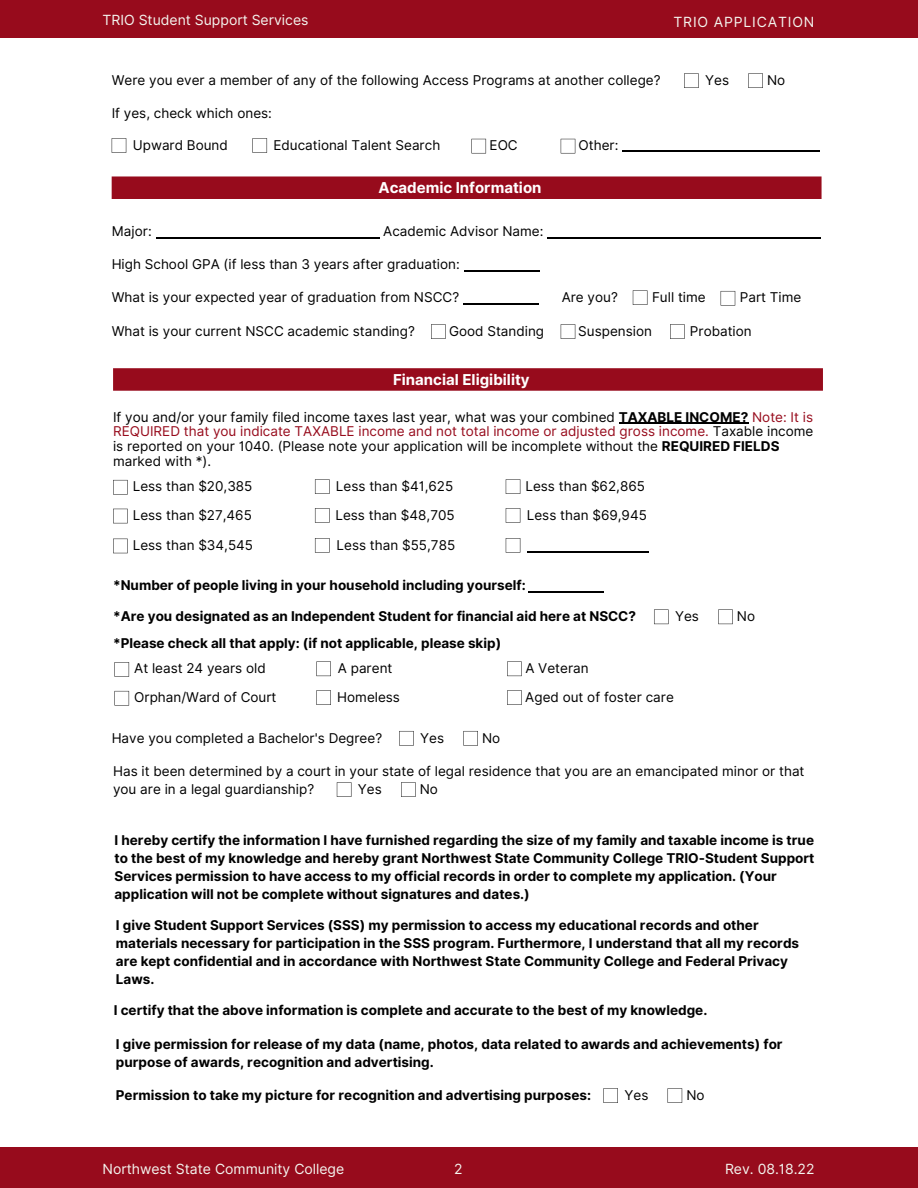
<style>
.page{position:relative;width:918px;height:1188px;background:#fff}
.page>*{position:absolute;margin:0;border:0;box-sizing:border-box;transform-origin:0 0}
.t1{font:700 15px "Inter";color:#fff}
.t2{font:13.95px "Inter";color:#f4f5ef}
.t3{font:13.95px "Inter";letter-spacing:.06em;color:#f4f5ef}
.t4{font:700 13.5px/18px "Inter";color:#000}
.t5{font:13.5px/14.7px "Inter";color:#000}
.s1{font-weight:700}
.s2{color:#970b1c}
</style>
<div class="page">
<div style="left:0;top:0;width:918px;height:37px;background:#970b1c"></div>
<div style="left:0;top:1148px;width:918px;height:40px;background:#970b1c"></div>
<hr style="left:156px;top:237px;width:224px;height:1px;background:#000">
<hr style="left:547px;top:237px;width:274px;height:1px;background:#000">
<hr style="left:464px;top:270px;width:76px;height:1px;background:#000">
<svg style="left:399px;top:731px;width:15px;height:15px"></svg>
<svg style="left:463px;top:731px;width:15px;height:15px"></svg>
<svg style="left:684px;top:73px;width:15px;height:15px"></svg>
<svg style="left:748px;top:73px;width:15px;height:15px"></svg>
<hr style="left:622px;top:151px;width:198px;height:1px;background:#000">
<svg style="left:112px;top:138px;width:14px;height:15px"></svg>
<svg style="left:252px;top:138px;width:15px;height:15px"></svg>
<svg style="left:471px;top:139px;width:15px;height:14px"></svg>
<svg style="left:561px;top:139px;width:14px;height:14px"></svg>
<div style="left:112px;top:176px;width:710px;height:23px;background:#970b1c"></div>
<hr style="left:463px;top:304px;width:76px;height:1px;background:#000">
<svg style="left:633px;top:290px;width:14px;height:15px"></svg>
<svg style="left:721px;top:291px;width:14px;height:15px"></svg>
<svg style="left:431px;top:324px;width:15px;height:15px"></svg>
<svg style="left:561px;top:324px;width:14px;height:15px"></svg>
<svg style="left:670px;top:324px;width:15px;height:15px"></svg>
<div style="left:113px;top:368px;width:710px;height:23px;background:#970b1c"></div>
<hr style="left:619px;top:423px;width:129px;height:1px;background:#000">
<svg style="left:113px;top:480px;width:15px;height:15px"></svg>
<svg style="left:315px;top:479px;width:15px;height:15px"></svg>
<svg style="left:506px;top:479px;width:14px;height:15px"></svg>
<svg style="left:113px;top:509px;width:15px;height:14px"></svg>
<svg style="left:315px;top:508px;width:15px;height:15px"></svg>
<svg style="left:506px;top:508px;width:14px;height:15px"></svg>
<svg style="left:113px;top:539px;width:15px;height:14px"></svg>
<hr style="left:527px;top:551px;width:122px;height:1px;background:#000">
<svg style="left:315px;top:538px;width:15px;height:15px"></svg>
<svg style="left:506px;top:538px;width:14px;height:15px"></svg>
<hr style="left:529px;top:591px;width:75px;height:1px;background:#000">
<svg style="left:654px;top:610px;width:15px;height:14px"></svg>
<svg style="left:718px;top:610px;width:15px;height:14px"></svg>
<svg style="left:114px;top:662px;width:15px;height:15px"></svg>
<svg style="left:316px;top:662px;width:15px;height:14px"></svg>
<svg style="left:507px;top:662px;width:15px;height:14px"></svg>
<svg style="left:114px;top:691px;width:15px;height:15px"></svg>
<svg style="left:316px;top:690px;width:15px;height:15px"></svg>
<svg style="left:507px;top:690px;width:15px;height:15px"></svg>
<svg style="left:337px;top:782px;width:14px;height:15px"></svg>
<svg style="left:401px;top:782px;width:15px;height:15px"></svg>
<svg style="left:603px;top:1088px;width:15px;height:15px"></svg>
<svg style="left:668px;top:1088px;width:14px;height:15px"></svg>
<p class="t2" style="left:102px;top:11px;width:208px">TRIO Student Support Services</p>
<p class="t3" style="left:673px;top:14px;width:143px">TRIO APPLICATION</p>
<p class="t5" style="left:112px;top:73px;width:550px">Were you ever a member of any of the following Access Programs at another college?</p>
<p class="t5" style="left:705px;top:73px;width:25px">Yes</p>
<p class="t5" style="left:767px;top:73px;width:20px">No</p>
<p class="t5" style="left:112px;top:105px;width:162px">If yes, check which ones:</p>
<p class="t5" style="left:133px;top:137px;width:97px">Upward Bound</p>
<p class="t5" style="left:273px;top:137px;width:168px">Educational Talent Search</p>
<p class="t5" style="left:490px;top:137px;width:30px">EOC</p>
<p class="t5" style="left:579px;top:137px;width:41px">Other:</p>
<p class="t1" style="left:378px;top:179px;width:165px">Academic Information</p>
<p class="t5" style="left:112px;top:224px;width:42px">Major:</p>
<p class="t5" style="left:383px;top:224px;width:162px">Academic Advisor Name:</p>
<p class="t5" style="left:112px;top:257px;width:350px">High School GPA (if less than 3 years after graduation:</p>
<p class="t5" style="left:112px;top:290px;width:349px">What is your expected year of graduation from NSCC?</p>
<p class="t5" style="left:562px;top:290px;width:58px">Are you?</p>
<p class="t5" style="left:652px;top:290px;width:55px">Full time</p>
<p class="t5" style="left:740px;top:290px;width:63px">Part Time</p>
<p class="t5" style="left:112px;top:324px;width:305px">What is your current NSCC academic standing?</p>
<p class="t5" style="left:449px;top:324px;width:97px">Good Standing</p>
<p class="t5" style="left:578px;top:324px;width:75px">Suspension</p>
<p class="t5" style="left:690px;top:324px;width:63px">Probation</p>
<p class="t1" style="left:393px;top:371px;width:138px">Financial Eligibility</p>
<p class="t5" style="left:113px;top:410px;width:702px">If you and/or your family filed income taxes last year, what was your combined <span class="s1">TAXABLE INCOME?</span> <span class="s2">Note: It is REQUIRED that you indicate TAXABLE income and not total income or adjusted gross income.</span> Taxable income is reported on your 1040. (Please note your application will be incomplete without the <span class="s1">REQUIRED FIELDS </span>marked with *).</p>
<p class="t5" style="left:133px;top:479px;width:121px">Less than $20,385</p>
<p class="t5" style="left:336px;top:479px;width:119px">Less than $41,625</p>
<p class="t5" style="left:525px;top:479px;width:121px">Less than $62,865</p>
<p class="t5" style="left:133px;top:508px;width:121px">Less than $27,465</p>
<p class="t5" style="left:335px;top:508px;width:121px">Less than $48,705</p>
<p class="t5" style="left:527px;top:508px;width:122px">Less than $69,945</p>
<p class="t5" style="left:133px;top:538px;width:122px">Less than $34,545</p>
<p class="t5" style="left:337px;top:538px;width:120px">Less than $55,785</p>
<p class="t4" style="left:113px;top:576px;width:414px">*Number of people living in your household including yourself:</p>
<p class="t4" style="left:113px;top:607px;width:524px">*Are you designated as an Independent Student for financial aid here at NSCC?</p>
<p class="t5" style="left:675px;top:609px;width:25px">Yes</p>
<p class="t5" style="left:737px;top:609px;width:20px">No</p>
<p class="t4" style="left:113px;top:634px;width:390px">*Please check all that apply: (if not applicable, please skip)</p>
<p class="t5" style="left:134px;top:661px;width:133px">At least 24 years old</p>
<p class="t5" style="left:338px;top:661px;width:56px">A parent</p>
<p class="t5" style="left:525px;top:661px;width:65px">A Veteran</p>
<p class="t5" style="left:134px;top:690px;width:144px">Orphan/Ward of Court</p>
<p class="t5" style="left:337px;top:690px;width:64px">Homeless</p>
<p class="t5" style="left:525px;top:690px;width:150px">Aged out of foster care</p>
<p class="t5" style="left:112px;top:730px;width:272px">Have you completed a Bachelor's Degree?</p>
<p class="t5" style="left:420px;top:730px;width:25px">Yes</p>
<p class="t5" style="left:482px;top:730px;width:20px">No</p>
<p class="t5" style="left:113px;top:762px;width:693px;line-height:18px">Has it been determined by a court in your state of legal residence that you are an emancipated minor or that you are in a legal guardianship?</p>
<p class="t5" style="left:358px;top:782px;width:25px">Yes</p>
<p class="t5" style="left:420px;top:782px;width:20px">No</p>
<p class="t4" style="left:114px;top:831px;width:702px">I hereby certify the information I have furnished regarding the size of my family and taxable income is true to the best of my knowledge and hereby grant Northwest State Community College TRIO-Student Support Services permission to have access to my official records in order to complete my application. (Your application will not be complete without signatures and dates.)</p>
<p class="t4" style="left:116px;top:916px;width:685px">I give Student Support Services (SSS) my permission to access my educational records and other materials necessary for participation in the SSS program. Furthermore, I understand that all my records are kept confidential and in accordance with Northwest State Community College and Federal Privacy Laws.</p>
<p class="t4" style="left:114px;top:1001px;width:595px">I certify that the above information is complete and accurate to the best of my knowledge.</p>
<p class="t4" style="left:116px;top:1035px;width:668px">I give permission for release of my data (name, photos, data related to awards and achievements) for purpose of awards, recognition and advertising.</p>
<p class="t4" style="left:116px;top:1086px;width:477px">Permission to take my picture for recognition and advertising purposes:</p>
<p class="t5" style="left:625px;top:1088px;width:25px">Yes</p>
<p class="t5" style="left:686px;top:1088px;width:20px">No</p>
<p class="t2" style="left:102px;top:1160px;width:243px">Northwest State Community College</p>
<p class="t2" style="left:725px;top:1160px;width:91px">Rev. 08.18.22</p>
<p class="t2" style="left:454px;top:1160px;width:10px">2</p>
</div>
